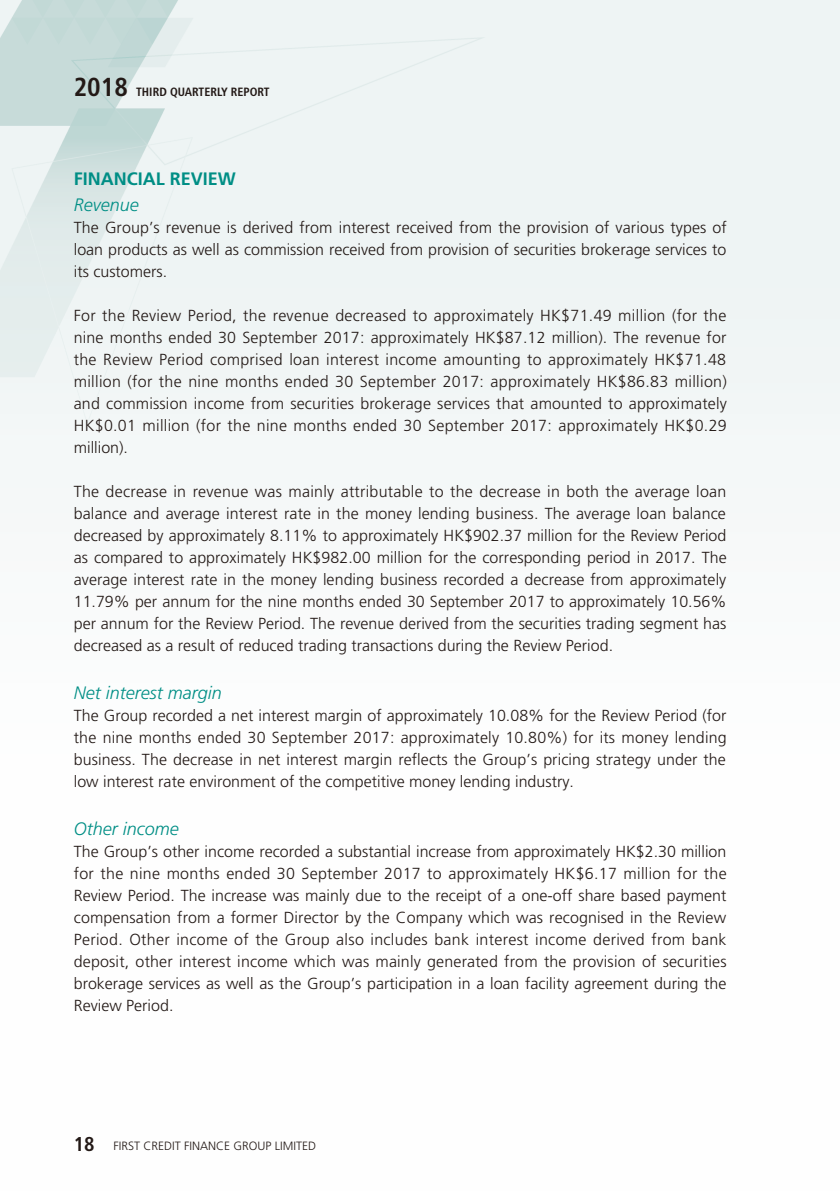
<style>
.page{position:relative;width:840px;height:1191px;background:#fff}
.page>*{position:absolute;margin:0;border:0;box-sizing:border-box;transform-origin:0 0}
.t1{font:italic 300 18px "Frutiger LT Std";color:#008e85}
.t2{font:700 18px "Frutiger LT Std";color:#008e85}
.t3{font:300 16px/22px "Frutiger LT Std";color:#231916;text-align:justify}
.t4{font:300 12px "Frutiger LT Std";color:#231916}
.t5{font:700 condensed 12px "Frutiger LT Std";color:#231916}
.s1{font-size:26px}
.s2{font-weight:700;font-stretch:condensed;font-size:20px}
</style>
<div class="page">
<p class="t5" style="left:74px;top:85px;width:197px"><span class="s1">2018</span> THIRD QUARTERLY REPORT</p>
<p class="t2" style="left:74px;top:168px;width:164px">FINANCIAL REVIEW</p>
<p class="t1" style="left:74px;top:195px;width:67px">Revenue</p>
<p class="t3" style="left:74px;top:217px;width:654px">The Group’s revenue is derived from interest received from the provision of various types of loan products as well as commission received from provision of securities brokerage services to its customers.</p>
<p class="t3" style="left:74px;top:305px;width:654px">For the Review Period, the revenue decreased to approximately HK$71.49 million (for the nine months ended 30 September 2017: approximately HK$87.12 million). The revenue for the Review Period comprised loan interest income amounting to approximately HK$71.48 million (for the nine months ended 30 September 2017: approximately HK$86.83 million) and commission income from securities brokerage services that amounted to approximately HK$0.01 million (for the nine months ended 30 September 2017: approximately HK$0.29 million).</p>
<p class="t3" style="left:74px;top:481px;width:654px">The decrease in revenue was mainly attributable to the decrease in both the average loan balance and average interest rate in the money lending business. The average loan balance decreased by approximately 8.11% to approximately HK$902.37 million for the Review Period as compared to approximately HK$982.00 million for the corresponding period in 2017. The average interest rate in the money lending business recorded a decrease from approximately 11.79% per annum for the nine months ended 30 September 2017 to approximately 10.56% per annum for the Review Period. The revenue derived from the securities trading segment has decreased as a result of reduced trading transactions during the Review Period.</p>
<p class="t1" style="left:74px;top:683px;width:149px">Net interest margin</p>
<p class="t3" style="left:74px;top:705px;width:654px">The Group recorded a net interest margin of approximately 10.08% for the Review Period (for the nine months ended 30 September 2017: approximately 10.80%) for its money lending business. The decrease in net interest margin reflects the Group’s pricing strategy under the low interest rate environment of the competitive money lending industry.</p>
<p class="t1" style="left:74px;top:819px;width:106px">Other income</p>
<p class="t3" style="left:74px;top:841px;width:654px">The Group’s other income recorded a substantial increase from approximately HK$2.30 million for the nine months ended 30 September 2017 to approximately HK$6.17 million for the Review Period. The increase was mainly due to the receipt of a one-off share based payment compensation from a former Director by the Company which was recognised in the Review Period. Other income of the Group also includes bank interest income derived from bank deposit, other interest income which was mainly generated from the provision of securities brokerage services as well as the Group’s participation in a loan facility agreement during the Review Period.</p>
<p class="t4" style="left:74px;top:1139px;width:244px"><span class="s2">18</span> FIRST CREDIT FINANCE GROUP LIMITED</p>
</div>
